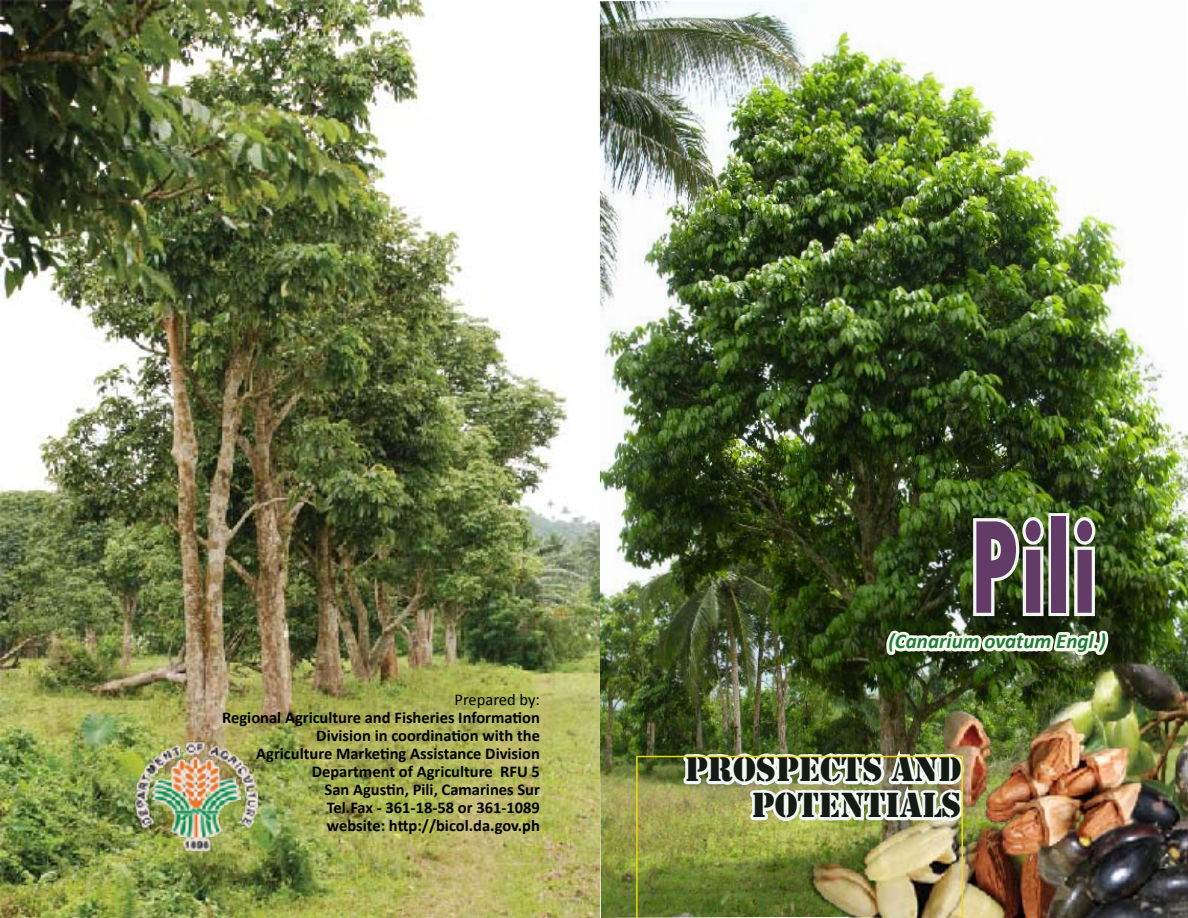
<style>
.page{position:relative;width:1188px;height:918px;background:#fff}
.page>*{position:absolute;margin:0;border:0;box-sizing:border-box;transform-origin:0 0}
.t1{font:800 condensed 140.1px "Tw Cen";color:#623c66;scale:.71 1}
.t2{font:36px/36px "Stencil";color:#151a15;text-align:right}
.t3{font:italic 700 21px "Calibri";color:#227a3d}
.t4{font:700 16.5px/18px "Calibri";color:#000;text-align:right}
.t5{font:16.5px "Calibri";color:#000}
</style>
<div class="page">
<img style="left:600px;top:1px;width:588px;height:917px">
<img style="left:0;top:0;width:600px;height:918px">
<img style="left:104px;top:641px;width:194px;height:254px">
<img style="left:761px;top:648px;width:427px;height:270px">
<img style="left:882px;top:512px;width:245px;height:201px">
<img style="left:678px;top:738px;width:290px;height:137px">
<img style="left:636px;top:756px;width:327px;height:162px">
<p class="t5" style="left:455px;top:689px;width:87px">Prepared by:</p>
<p class="t4" style="left:222px;top:709px;width:319px">Regional Agriculture and Fisheries Information Division in coordination with the<br>Agriculture Marketing Assistance Division Department of Agriculture RFU 5<br>San Agustin, Pili, Camarines Sur<br>Tel.Fax - 361-18-58 or 361-1089<br>website: http://bicol.da.gov.ph</p>
<h1 class="t1" style="left:969px;top:485px;width:182px">Pili</h1>
<p class="t3" style="left:888px;top:628px;width:219px">(Canarium ovatum Engl.)</p>
<h2 class="t2" style="left:685px;top:752px;width:278px">PROSPECTS AND<br>POTENTIALS</h2>
</div>
